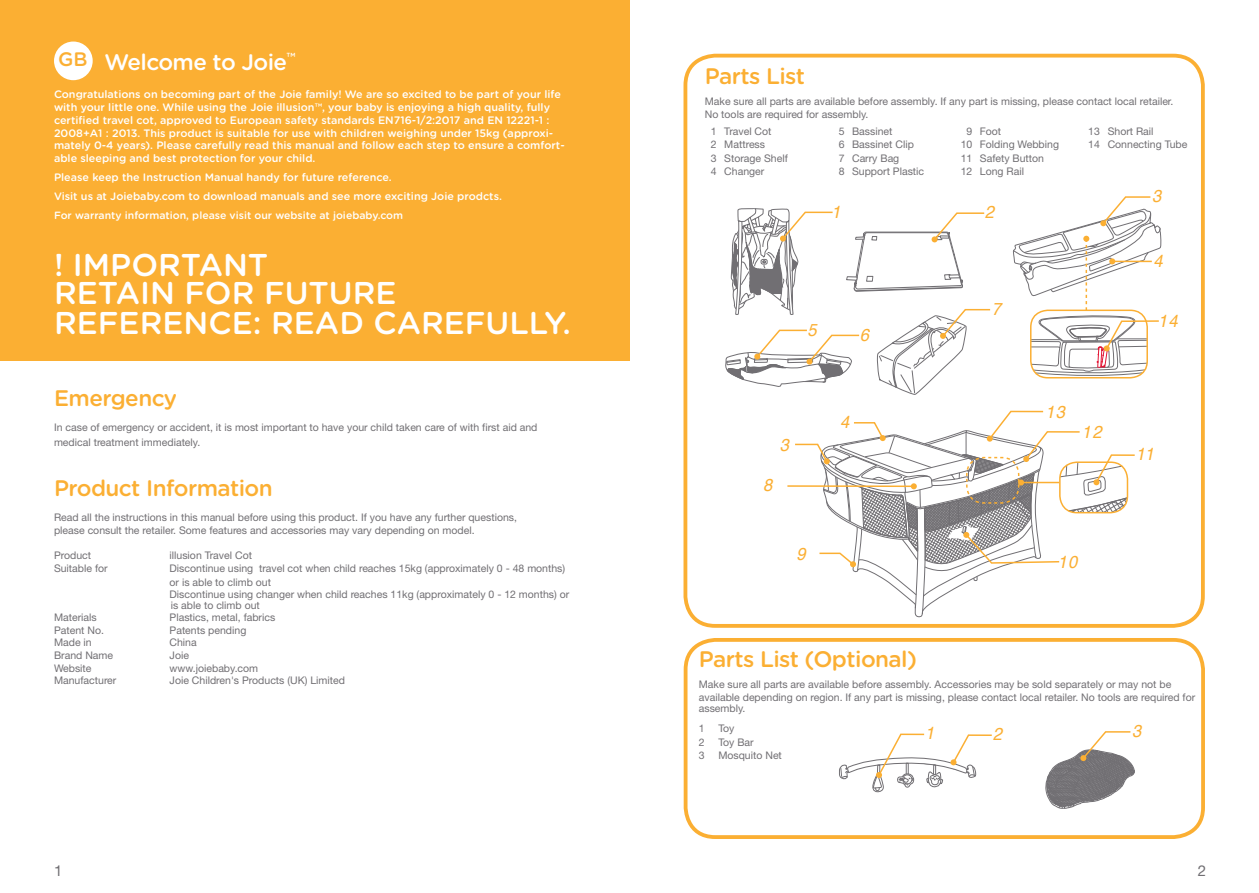
<style>
.page{position:relative;width:1259px;height:893px;background:#fff}
.page>*{position:absolute;margin:0;border:0;box-sizing:border-box;transform-origin:0 0}
.t1{font:500 31.5px/28.8px "Gotham Rounded";color:#fff}
.t2{font:500 22.5px "Gotham Rounded";letter-spacing:-.025em;color:#fbaf33}
.t3{font:500 22.5px "Gotham Rounded";letter-spacing:-.025em;color:#fff}
.t4{font:500 19.5px "Gotham Rounded";color:#fbaf33}
.t5{font:italic 17.4px "Helvetica";letter-spacing:.075em;color:#fbaf33;scale:.95 1}
.t6{font:15px "Helvetica Neue LT Std";color:#716f73}
.t7{font:500 10.8px/12.8px "Gotham Rounded";color:#fff}
.t8{font:10.5px/13.5px "Helvetica Neue LT Std";color:#716f73}
.t9{font:500 10.5px "Gotham Rounded";color:#fff}
</style>
<div class="page">
<div style="left:683px;top:638px;width:522px;height:201px;border:4px solid #fbaf33;border-radius:30px"></div>
<div style="left:683px;top:54px;width:521px;height:574px;border:4px solid #fbaf33;border-radius:30px"></div>
<div style="left:0;top:0;width:629px;height:361px;background:#fbaf33"></div>
<div style="left:54px;top:42px;width:39px;height:38px;background:#fff;border-radius:50%"></div>
<hr style="left:787px;top:485px;width:127px;height:2px;background:#fbaf33">
<svg style="left:731px;top:208px;width:102px;height:107px"></svg>
<svg style="left:846px;top:212px;width:139px;height:80px"></svg>
<svg style="left:876px;top:308px;width:115px;height:87px"></svg>
<svg style="left:725px;top:329px;width:135px;height:58px"></svg>
<svg style="left:793px;top:410px;width:342px;height:208px"></svg>
<svg style="left:839px;top:733px;width:153px;height:59px"></svg>
<svg style="left:1045px;top:731px;width:90px;height:78px"></svg>
<svg style="left:1013px;top:196px;width:148px;height:182px"></svg>
<h3 class="t4" style="left:58px;top:45px;width:31px">GB</h3>
<h2 class="t3" style="left:104px;top:46px;width:193px">Welcome to Joie<sup>™</sup></h2>
<p class="t7" style="left:54px;top:88px;width:512px">Congratulations on becoming part of the Joie family! We are so excited to be part of your life with your little one. While using the Joie illusion™, your baby is enjoying a high quality, fully certified travel cot, approved to European safety standards EN716-1/2:2017 and EN 12221-1 :<br>2008+A1 : 2013. This product is suitable for use with children weighing under 15kg (approxi&shy;mately 0-4 years). Please carefully read this manual and follow each step to ensure a comfort&shy;able sleeping and best protection for your child.</p>
<p class="t7" style="left:54px;top:167px;width:449px;line-height:19.2px">Please keep the Instruction Manual handy for future reference.<br>Visit us at Joiebaby.com to download manuals and see more exciting Joie prodcts.</p>
<p class="t9" style="left:54px;top:208px;width:350px">For warranty information, please visit our website at joiebaby.com</p>
<h1 class="t1" style="left:54px;top:249px;width:518px">! IMPORTANT<br>RETAIN FOR FUTURE<br>REFERENCE: READ CAREFULLY.</h1>
<h2 class="t2" style="left:54px;top:382px;width:125px">Emergency</h2>
<p class="t8" style="left:54px;top:420px;width:485px;line-height:15px">In case of emergency or accident, it is most important to have your child taken care of with first aid and medical treatment immediately.</p>
<h2 class="t2" style="left:54px;top:471px;width:220px">Product Information</h2>
<p class="t8" style="left:54px;top:510px;width:464px">Read all the instructions in this manual before using this product. If you have any further questions, please consult the retailer. Some features and accessories may vary depending on model.</p>
<p class="t8" style="left:54px;top:549px;width:39px">Product</p>
<p class="t8" style="left:170px;top:549px;width:84px">illusion Travel Cot</p>
<p class="t8" style="left:54px;top:561px;width:55px">Suitable for</p>
<p class="t8" style="left:170px;top:562px;width:401px;line-height:13px">Discontinue using travel cot when child reaches 15kg (approximately 0 - 48 months) or is able to climb out<br>Discontinue using changer when child reaches 11kg (approximately 0 - 12 months) or</p>
<p class="t8" style="left:171px;top:598px;width:91px">is able to climb out</p>
<p class="t8" style="left:54px;top:611px;width:44px">Materials</p>
<p class="t8" style="left:170px;top:611px;width:107px">Plastics, metal, fabrics</p>
<p class="t8" style="left:54px;top:623px;width:51px">Patent No.</p>
<p class="t8" style="left:170px;top:623px;width:78px">Patents pending</p>
<p class="t8" style="left:54px;top:636px;width:39px">Made in</p>
<p class="t8" style="left:170px;top:636px;width:29px">China</p>
<p class="t8" style="left:54px;top:648px;width:61px">Brand Name</p>
<p class="t8" style="left:170px;top:648px;width:21px">Joie</p>
<p class="t8" style="left:54px;top:661px;width:39px">Website</p>
<p class="t8" style="left:170px;top:661px;width:90px">www.joiebaby.com</p>
<p class="t8" style="left:54px;top:674px;width:64px">Manufacturer</p>
<p class="t8" style="left:170px;top:674px;width:177px">Joie Children's Products (UK) Limited</p>
<h3 class="t6" style="left:54px;top:861px;width:10px">1</h3>
<h2 class="t2" style="left:705px;top:60px;width:102px">Parts List</h2>
<p class="t8" style="left:705px;top:95px;width:470px;line-height:12.6px">Make sure all parts are available before assembly. If any part is missing, please contact local retailer.<br>No tools are required for assembly.</p>
<p class="t8" style="left:711px;top:124px;width:78px">1 Travel Cot<br>2 Mattress<br>3 Storage Shelf<br>4 Changer</p>
<p class="t8" style="left:838px;top:124px;width:87px">5 Bassinet<br>6 Bassinet Clip<br>7 Carry Bag<br>8 Support Plastic</p>
<p class="t8" style="left:960px;top:124px;width:100px;text-indent:6px">9 Foot<br>10 Folding Webbing<br>11 Safety Button<br>12 Long Rail</p>
<p class="t8" style="left:1088px;top:124px;width:101px">13 Short Rail<br>14 Connecting Tube</p>
<h3 class="t5" style="left:831px;top:198px;width:11px">1</h3>
<h3 class="t5" style="left:807px;top:316px;width:11px">5</h3>
<h3 class="t5" style="left:860px;top:321px;width:11px">6</h3>
<h3 class="t5" style="left:780px;top:431px;width:11px">3</h3>
<h3 class="t5" style="left:763px;top:471px;width:11px">8</h3>
<h3 class="t5" style="left:796px;top:540px;width:11px">9</h3>
<h3 class="t5" style="left:840px;top:408px;width:11px">4</h3>
<h3 class="t5" style="left:985px;top:199px;width:11px">2</h3>
<h3 class="t5" style="left:991px;top:295px;width:11px">7</h3>
<h3 class="t5" style="left:1045px;top:398px;width:22px">13</h3>
<h3 class="t5" style="left:1082px;top:418px;width:22px">12</h3>
<h3 class="t5" style="left:1152px;top:182px;width:11px">3</h3>
<h3 class="t5" style="left:1153px;top:247px;width:11px">4</h3>
<h3 class="t5" style="left:1158px;top:307px;width:22px">14</h3>
<h3 class="t5" style="left:1135px;top:440px;width:21px">11</h3>
<h3 class="t5" style="left:1057px;top:548px;width:22px">10</h3>
<h2 class="t2" style="left:699px;top:643px;width:220px">Parts List (Optional)</h2>
<p class="t8" style="left:699px;top:678px;width:498px;line-height:12.6px">Make sure all parts are available before assembly. Accessories may be sold separately or may not be available depending on region. If any part is missing, please contact local retailer. No tools are required for</p>
<p class="t8" style="left:699px;top:697px;width:48px;line-height:20.7px">assembly.<br>1</p>
<h3 class="t5" style="left:1132px;top:717px;width:11px">3</h3>
<p class="t8" style="left:718px;top:722px;width:18px">Toy</p>
<h3 class="t5" style="left:925px;top:720px;width:11px">1</h3>
<h3 class="t5" style="left:993px;top:720px;width:11px">2</h3>
<p class="t8" style="left:699px;top:735px;width:7px">2</p>
<p class="t8" style="left:718px;top:735px;width:37px">Toy Bar</p>
<p class="t8" style="left:699px;top:749px;width:7px">3</p>
<p class="t8" style="left:718px;top:749px;width:65px">Mosquito Net</p>
<h3 class="t6" style="left:1197px;top:862px;width:10px">2</h3>
</div>
